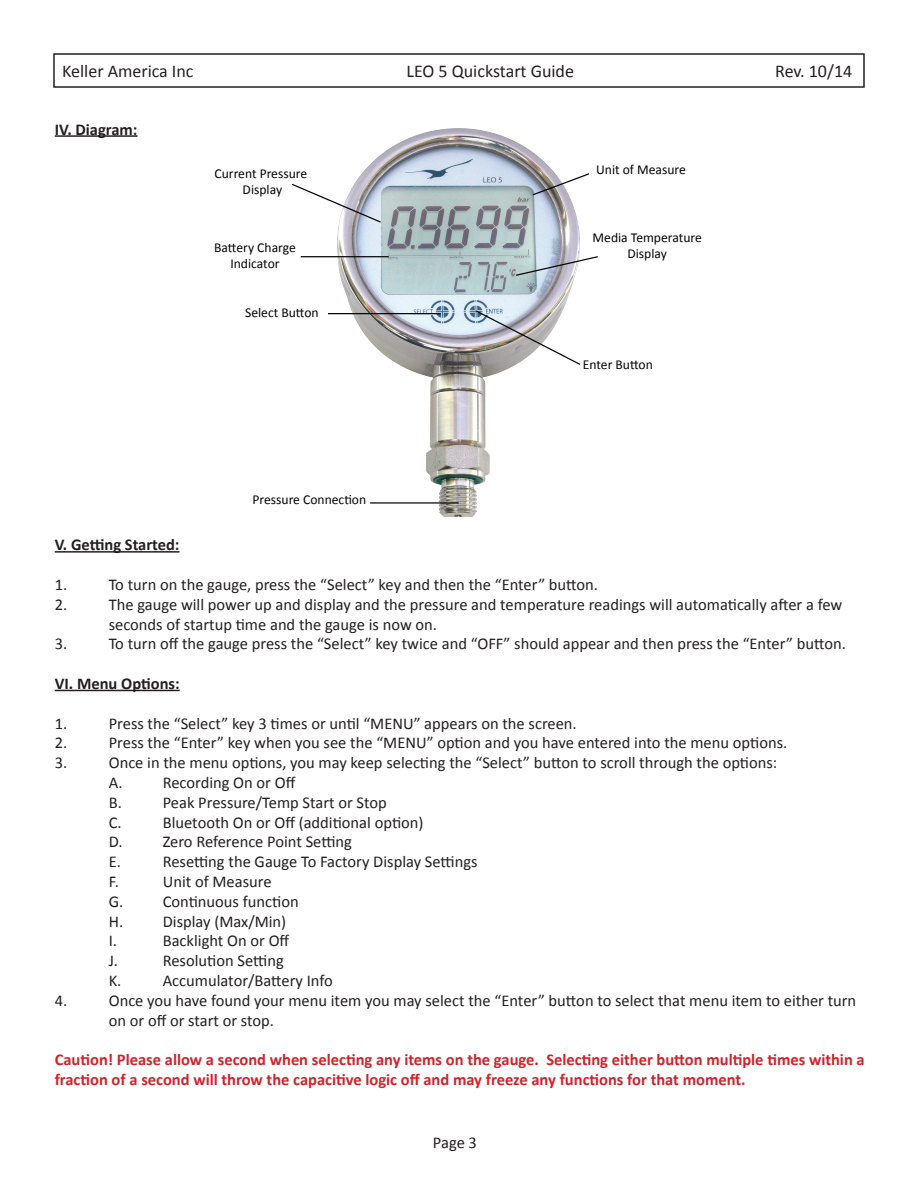
<style>
.page{position:relative;width:918px;height:1188px;background:#fff}
.page>*{position:absolute;margin:0;border:0;box-sizing:border-box;transform-origin:0 0}
.t1{font:18px "Calibri";color:#231f20}
.t2{font:16.5px/19.8px "Calibri";color:#231f20}
.t3{font:700 16.5px/19.8px "Calibri";color:#d1232a}
.t4{font:700 16.5px "Calibri";color:#231f20}
.t5{font:13.65px/16.4px "Calibri";color:#040503;text-align:center}
</style>
<div class="page">
<hr style="left:55px;top:135px;width:83px;height:2px;background:#231f20">
<hr style="left:55px;top:551px;width:125px;height:2px;background:#231f20">
<hr style="left:55px;top:690px;width:125px;height:1px;background:#231f20">
<div style="left:53px;top:53px;width:812px;height:35px;border:2px solid #231f20"></div>
<img style="left:337px;top:128px;width:243px;height:389px">
<svg style="left:475px;top:309px;width:106px;height:57px"></svg>
<svg style="left:292px;top:183px;width:90px;height:41px"></svg>
<svg style="left:515px;top:255px;width:83px;height:22px"></svg>
<svg style="left:531px;top:172px;width:59px;height:24px"></svg>
<hr style="left:301px;top:256px;width:88px;height:1px;background:#040503">
<hr style="left:328px;top:313px;width:113px;height:1px;background:#040503">
<hr style="left:370px;top:502px;width:89px;height:2px;background:#040503">
<p class="t1" style="left:62px;top:59px;width:133px">Keller America Inc</p>
<p class="t1" style="left:406px;top:59px;width:169px">LEO 5 Quickstart Guide</p>
<p class="t1" style="left:775px;top:59px;width:79px">Rev. 10/14</p>
<p class="t4" style="left:55px;top:119px;width:84px">IV. Diagram:</p>
<p class="t5" style="left:215px;top:165px;width:94px">Current Pressure<br>Display</p>
<p class="t5" style="left:214px;top:239px;width:83px">Battery Charge<br>Indicator</p>
<p class="t5" style="left:245px;top:305px;width:75px">Select Button</p>
<p class="t5" style="left:253px;top:492px;width:115px">Pressure Connection</p>
<p class="t5" style="left:596px;top:161px;width:91px">Unit of Measure</p>
<p class="t5" style="left:593px;top:229px;width:111px">Media Temperature<br>Display</p>
<p class="t5" style="left:583px;top:357px;width:72px">Enter Button</p>
<p class="t4" style="left:55px;top:534px;width:126px">V. Getting Started:</p>
<p class="t2" style="left:55px;top:575px;width:14px">1.</p>
<p class="t2" style="left:109px;top:575px;width:491px">To turn on the gauge, press the “Select” key and then the “Enter” button.</p>
<p class="t2" style="left:55px;top:595px;width:14px">2.</p>
<p class="t2" style="left:109px;top:595px;width:735px">The gauge will power up and display and the pressure and temperature readings will automatically after a few seconds of startup time and the gauge is now on.</p>
<p class="t2" style="left:55px;top:634px;width:14px">3.</p>
<p class="t2" style="left:109px;top:634px;width:739px">To turn off the gauge press the “Select” key twice and “OFF” should appear and then press the “Enter” button.</p>
<p class="t4" style="left:55px;top:673px;width:126px">VI. Menu Options:</p>
<p class="t2" style="left:55px;top:713px;width:14px">1.</p>
<p class="t2" style="left:109px;top:713px;width:470px">Press the “Select” key 3 times or until “MENU” appears on the screen.</p>
<p class="t2" style="left:55px;top:733px;width:14px">2.</p>
<p class="t2" style="left:109px;top:733px;width:680px">Press the “Enter” key when you see the “MENU” option and you have entered into the menu options.</p>
<p class="t2" style="left:55px;top:753px;width:14px">3.</p>
<p class="t2" style="left:109px;top:753px;width:670px">Once in the menu options, you may keep selecting the “Select” button to scroll through the options:<br>A.</p>
<p class="t2" style="left:163px;top:773px;width:134px">Recording On or Off</p>
<p class="t2" style="left:109px;top:793px;width:15px">B.</p>
<p class="t2" style="left:163px;top:793px;width:226px">Peak Pressure/Temp Start or Stop</p>
<p class="t2" style="left:109px;top:812px;width:14px">C.</p>
<p class="t2" style="left:163px;top:812px;width:262px">Bluetooth On or Off (additional option)</p>
<p class="t2" style="left:109px;top:832px;width:15px">D.</p>
<p class="t2" style="left:163px;top:832px;width:191px">Zero Reference Point Setting</p>
<p class="t2" style="left:109px;top:852px;width:14px">E.</p>
<p class="t2" style="left:163px;top:852px;width:316px">Resetting the Gauge To Factory Display Settings</p>
<p class="t2" style="left:109px;top:872px;width:12px">F.</p>
<p class="t2" style="left:109px;top:872px;width:191px;text-indent:54px">Unit of Measure<br>G. Continuous function<br>H. Display (Max/Min)<br>I.</p>
<p class="t2" style="left:163px;top:931px;width:128px">Backlight On or Off</p>
<p class="t2" style="left:109px;top:951px;width:11px">J.</p>
<p class="t2" style="left:163px;top:951px;width:123px">Resolution Setting</p>
<p class="t2" style="left:109px;top:971px;width:14px">K.</p>
<p class="t2" style="left:163px;top:971px;width:172px">Accumulator/Battery Info</p>
<p class="t2" style="left:55px;top:991px;width:14px">4.</p>
<p class="t2" style="left:109px;top:991px;width:749px">Once you have found your menu item you may select the “Enter” button to select that menu item to either turn on or off or start or stop.</p>
<p class="t3" style="left:55px;top:1050px;width:812px">Caution! Please allow a second when selecting any items on the gauge. Selecting either button multiple times within a fraction of a second will throw the capacitive logic off and may freeze any functions for that moment.</p>
<p class="t2" style="left:433px;top:1132px;width:46px">Page 3</p>
</div>
